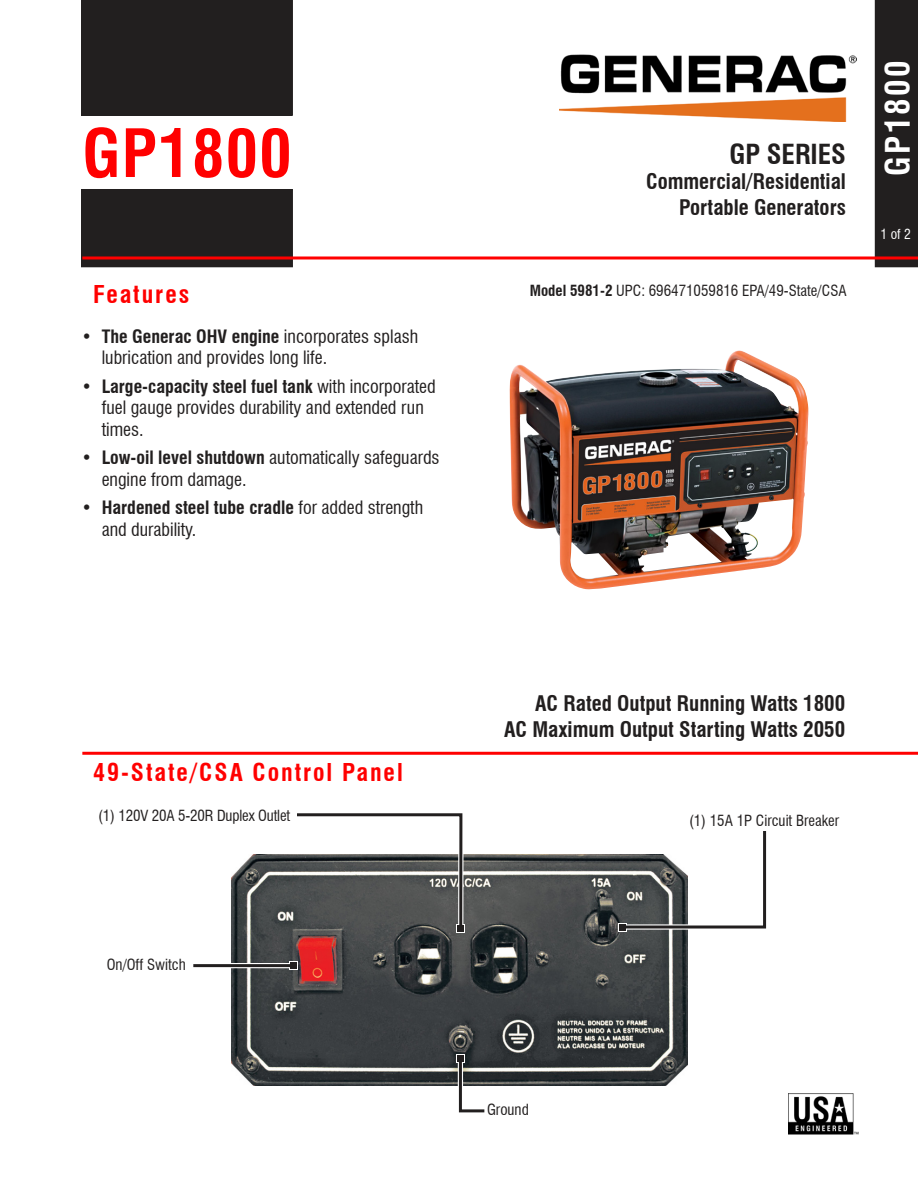
<style>
.page{position:relative;width:918px;height:1188px;background:#fff}
.page>*{position:absolute;margin:0;border:0;box-sizing:border-box;transform-origin:0 0}
.t1{font:700 condensed 64.8px "Swiss 721 BT";letter-spacing:.02em;color:#f00}
.t2{font:700 condensed 33px "Swiss 721 BT";letter-spacing:.07em;color:#fff}
.t3{font:700 condensed 27px "Swiss 721 BT";color:#221f1f}
.t4{font:700 condensed 24px "Swiss 721 BT";letter-spacing:.08em;color:#f00}
.t5{font:700 condensed 21px/25.2px "Swiss 721 BT";color:#221f1f;text-align:right}
.t6{font:condensed 18px/21.6px "Swiss 721 BT";color:#221f1f}
.t7{font:condensed 15px "Swiss 721 BT";color:#221f1f}
.t8{font:condensed 13.5px "Swiss 721 BT";color:#fff}
.s1{font-weight:700}
</style>
<div class="page">
<div style="left:875px;top:0;width:43px;height:267px;background:#221f1f"></div>
<img style="left:231px;top:855px;width:457px;height:230px">
<div style="left:82px;top:190px;width:210px;height:77px;background:#221f1f"></div>
<div style="left:81px;top:189px;width:212px;height:78px;border:2px solid #221f1f"></div>
<div style="left:81px;top:0;width:212px;height:116px;background:#221f1f"></div>
<hr style="left:82px;top:256px;width:836px;height:3px;background:#f00">
<img style="left:559px;top:55px;width:297px;height:66px">
<img style="left:509px;top:350px;width:300px;height:240px">
<hr style="left:82px;top:752px;width:836px;height:3px;background:#f00">
<svg style="left:618px;top:923px;width:9px;height:8px"></svg>
<div style="left:619px;top:924px;width:7px;height:6px;background:#221f1f"></div>
<svg style="left:623px;top:831px;width:144px;height:99px"></svg>
<div style="left:456px;top:924px;width:9px;height:9px;background:#fff"></div>
<div style="left:457px;top:926px;width:7px;height:6px;background:#221f1f"></div>
<svg style="left:292px;top:813px;width:174px;height:118px"></svg>
<div style="left:456px;top:1054px;width:9px;height:9px;background:#fff"></div>
<div style="left:457px;top:1055px;width:7px;height:7px;background:#221f1f"></div>
<svg style="left:457px;top:1059px;width:30px;height:54px"></svg>
<div style="left:289px;top:961px;width:9px;height:9px;background:#fff"></div>
<svg style="left:193px;top:963px;width:97px;height:5px"></svg>
<div style="left:290px;top:962px;width:7px;height:7px;background:#221f1f"></div>
<hr style="left:193px;top:964px;width:97px;height:3px;background:#221f1f">
<img style="left:788px;top:1093px;width:70px;height:42px">
<h1 class="t1" style="left:82px;top:127px;width:211px">GP1800</h1>
<h3 class="t4" style="left:93px;top:285px;width:97px">Features</h3>
<p class="t6" style="left:102px;top:325px;width:318px;text-indent:-20px">• <span class="s1">The Generac OHV engine</span> incorporates splash lubrication and provides long life.</p>
<p class="t6" style="left:102px;top:375px;width:335px;text-indent:-20px">• <span class="s1">Large-capacity steel fuel tank</span> with incorporated fuel gauge provides durability and extended run times.</p>
<p class="t6" style="left:102px;top:447px;width:339px;text-indent:-20px">• <span class="s1">Low-oil level shutdown</span> automatically safeguards engine from damage.</p>
<p class="t6" style="left:102px;top:497px;width:323px;text-indent:-20px">• <span class="s1">Hardened steel tube cradle</span> for added strength and durability.</p>
<h3 class="t3" style="left:729px;top:143px;width:118px">GP SERIES</h3>
<p class="t5" style="left:646px;top:171px;width:201px">Commercial/Residential<br>Portable Generators</p>
<p class="t7" style="left:530px;top:285px;width:318px"><span class="s1">Model 5981-2</span> UPC: 696471059816 EPA/49-State/CSA</p>
<h2 class="t2" style="left:884px;top:176px;width:116px;rotate:-90deg">GP1800</h2>
<p class="t8" style="left:881px;top:229px;width:32px">1 of 2</p>
<h3 class="t4" style="left:93px;top:762px;width:311px">49-State/CSA Control Panel</h3>
<p class="t5" style="left:504px;top:693px;width:343px">AC Rated Output Running Watts 1800<br>AC Maximum Output Starting Watts 2050</p>
<p class="t7" style="left:98px;top:810px;width:193px">(1) 120V 20A 5-20R Duplex Outlet</p>
<p class="t7" style="left:689px;top:815px;width:152px">(1) 15A 1P Circuit Breaker</p>
<p class="t7" style="left:107px;top:958px;width:80px">On/Off Switch</p>
<p class="t7" style="left:487px;top:1104px;width:43px">Ground</p>
</div>
